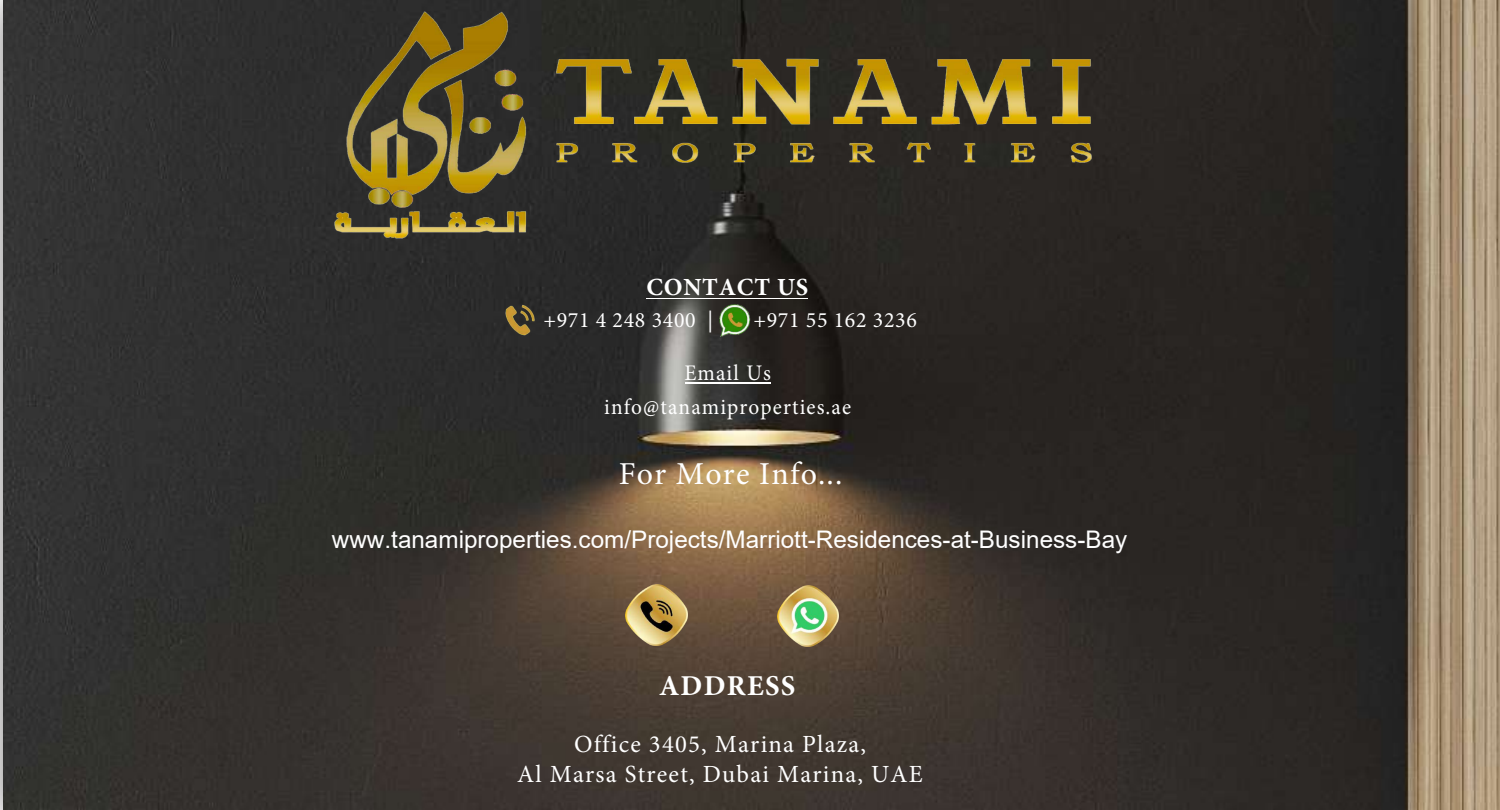
<style>
.page{position:relative;width:1500px;height:810px;background:#fff}
.page>*{position:absolute;margin:0;border:0;box-sizing:border-box;transform-origin:0 0}
.t1{font:31.95px "Minion Pro";letter-spacing:.04em;color:#fff}
.t2{font:700 28.8px "Minion Pro";letter-spacing:.045em;color:#fff}
.t3{font:24.67px/29.6px "Minion Pro";letter-spacing:.05em;color:#fff;text-align:center}
.t4{font:700 24.6px "Minion Pro";letter-spacing:.03em;color:#fff}
.t5{font:24.22px "Arial";color:#fff}
.t6{font:22.27px/33.5px "Minion Pro";letter-spacing:.05em;color:#fff;text-align:center;scale:.96 1}
.t7{font:21.9px "Minion Pro";letter-spacing:.03em;color:#fff}
</style>
<div class="page">
<img style="left:3px;top:0;width:1497px;height:809px">
<img style="left:314px;top:0;width:839px;height:296px">
<hr style="left:647px;top:298px;width:161px;height:1px;background:#fff">
<hr style="left:685px;top:382px;width:86px;height:1px;background:#fff">
<img style="left:626px;top:585px;width:61px;height:61px">
<img style="left:778px;top:585px;width:61px;height:61px">
<img style="left:503px;top:303px;width:35px;height:35px">
<img style="left:716px;top:301px;width:38px;height:38px">
<p class="t4" style="left:646px;top:270px;width:164px">CONTACT US</p>
<p class="t7" style="left:753px;top:306px;width:165px">+971 55 162 3236</p>
<p class="t7" style="left:708px;top:306px;width:7px">|</p>
<p class="t7" style="left:543px;top:306px;width:154px">+971 4 248 3400</p>
<p class="t6" style="left:604px;top:357px;width:259px">Email Us info@tanamiproperties.ae</p>
<h1 class="t1" style="left:619px;top:453px;width:225px">For More Info...</h1>
<p class="t5" style="left:332px;top:523px;width:797px">www.tanamiproperties.com/Projects/Marriott-Residences-at-Business-Bay</p>
<p class="t2" style="left:659px;top:666px;width:138px">ADDRESS</p>
<p class="t3" style="left:517px;top:729px;width:407px">Office 3405, Marina Plaza,<br>Al Marsa Street, Dubai Marina, UAE</p>
</div>
